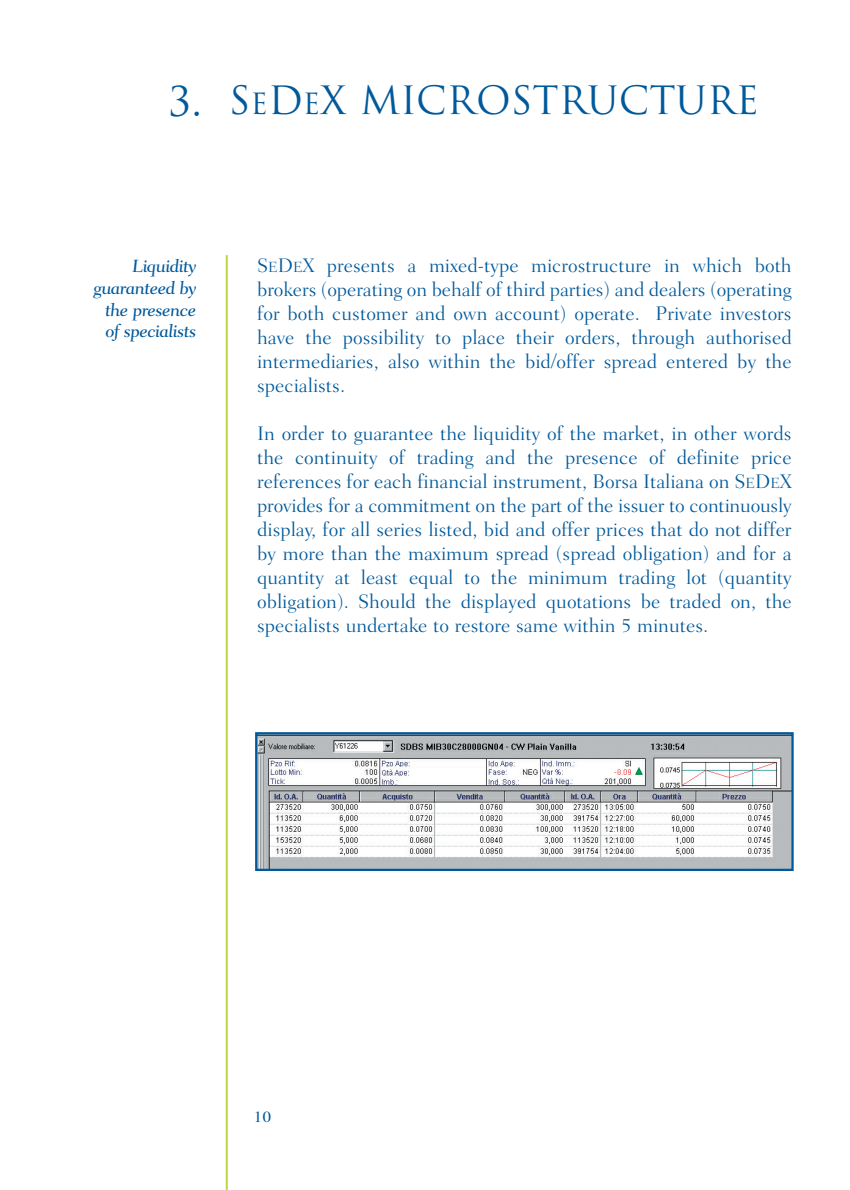
<style>
.page{position:relative;width:850px;height:1190px;background:#fff}
.page>*{position:absolute;margin:0;border:0;box-sizing:border-box;transform-origin:0 0}
.t1{font:38px "Trajan";color:#00599b}
.t2{font:300 20px/24px "Fairfield LH";color:#00599b;text-align:justify}
.t3{font:500 18px/21.6px "Fairfield LH Caption";letter-spacing:-.04em;color:#00599b;text-align:right}
.t4{font:500 16px "Fairfield LH";color:#00599b}
.s1{font-size:40px}
.s2{font-size:28.4px}
.s3{font-size:15px}
</style>
<div class="page">
<hr style="left:226px;top:255px;width:2px;height:935px;background:#bdd63e">
<img style="left:258px;top:735px;width:533px;height:133px">
<div style="left:255px;top:732px;width:539px;height:139px;border:2px solid #00599b"></div>
<h1 class="t1" style="left:168px;top:79px;width:592px"><span class="s1">3.</span> S<span class="s2">E</span>D<span class="s2">E</span>x MICROSTRUCTURE</h1>
<p class="t3" style="left:93px;top:257px;width:105px">Liquidity guaranteed by the presence of specialists</p>
<p class="t2" style="left:257px;top:255px;width:536px">S<span class="s3">E</span>D<span class="s3">E</span>X presents a mixed-type microstructure in which both brokers (operating on behalf of third parties) and dealers (operating for both customer and own account) operate. Private investors have the possibility to place their orders, through authorised intermediaries, also within the bid/offer spread entered by the specialists.</p>
<p class="t2" style="left:257px;top:423px;width:536px">In order to guarantee the liquidity of the market, in other words the continuity of trading and the presence of definite price references for each financial instrument, Borsa Italiana on S<span class="s3">E</span>D<span class="s3">E</span>X provides for a commitment on the part of the issuer to continuously display, for all series listed, bid and offer prices that do not differ by more than the maximum spread (spread obligation) and for a quantity at least equal to the minimum trading lot (quantity obligation). Should the displayed quotations be traded on, the specialists undertake to restore same within 5 minutes.</p>
<p class="t4" style="left:254px;top:1110px;width:19px">10</p>
</div>
